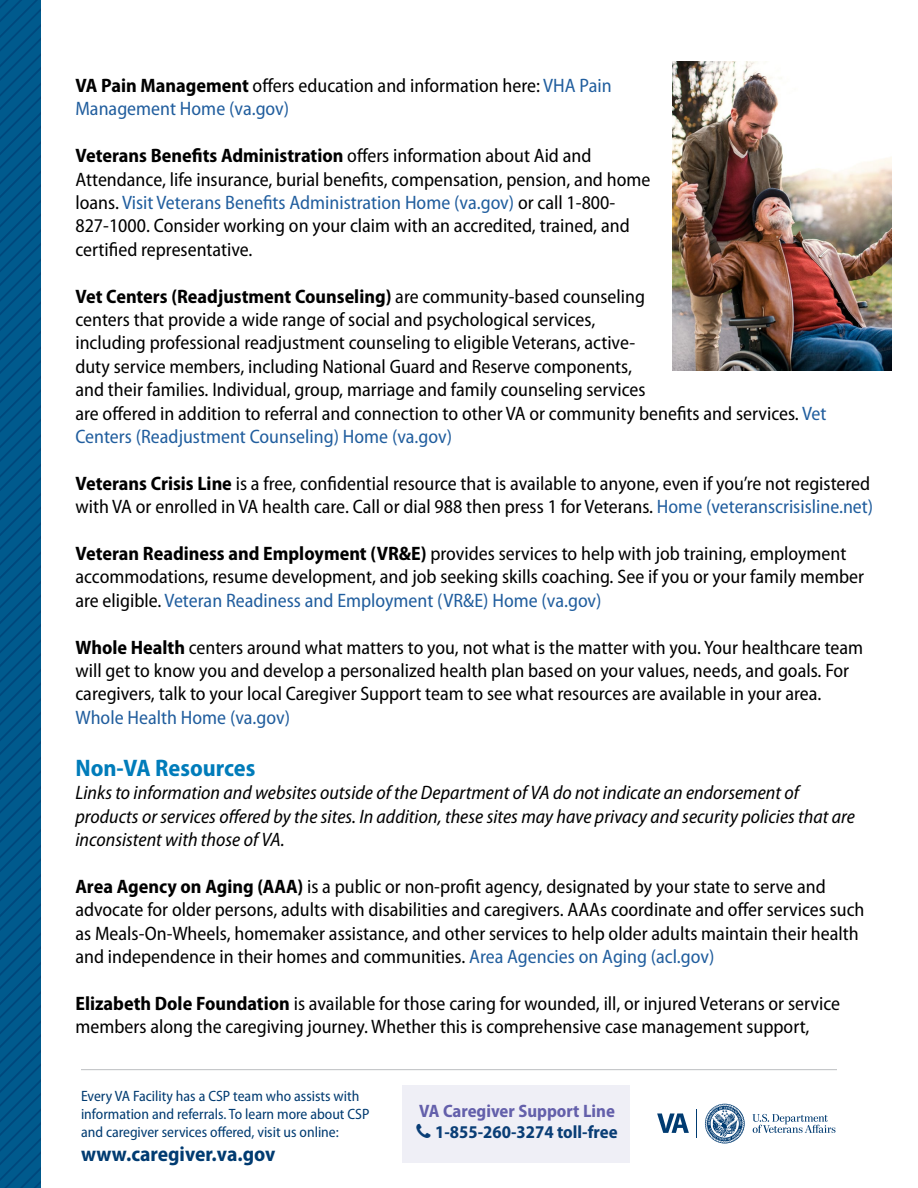
<style>
.page{position:relative;width:918px;height:1188px;background:#fff}
.page>*{position:absolute;margin:0;border:0;box-sizing:border-box;transform-origin:0 0}
.t1{font:700 semi-condensed 24px "Myriad Pro";color:#007cba}
.t2{font:700 semi-condensed 21px "Myriad Pro";color:#003b71}
.t3{font:semi-condensed 19.5px/23.4px "Myriad Pro";color:#000}
.t4{font:italic semi-condensed 19.5px/23.4px "Myriad Pro";color:#000}
.t5{font:700 semi-condensed 18px "Myriad Pro";color:#003b71}
.t6{font:700 semi-condensed 18px "Myriad Pro";color:#6460ab}
.t7{font:semi-condensed 15px/18px "Myriad Pro";color:#003b71}
.s1{font-weight:700}
.s2{color:#215e9e}
</style>
<div class="page">
<svg style="left:0;top:0;width:40px;height:1188px;background:#005689"></svg>
<hr style="left:81px;top:1069px;width:756px;height:1px;background:#bcbec0">
<svg style="left:752px;top:1114px;width:83px;height:19px"></svg>
<svg style="left:696px;top:1109px;width:1px;height:29px"></svg>
<svg style="left:657px;top:1113px;width:32px;height:20px"></svg>
<svg style="left:705px;top:1104px;width:40px;height:39px"></svg>
<img style="left:673px;top:62px;width:218px;height:309px">
<div style="left:402px;top:1085px;width:228px;height:78px;background:#efeff6"></div>
<p class="t3" style="left:75px;top:74px;width:538px"><span class="s1">VA Pain Management</span> offers education and information here: <span class="s2">VHA Pain<br>Management Home (va.gov)</span></p>
<p class="t3" style="left:75px;top:144px;width:577px"><span class="s1">Veterans Benefits Administration</span> offers information about Aid and Attendance, life insurance, burial benefits, compensation, pension, and home loans. <span class="s2">Visit Veterans Benefits Administration Home (va.gov)</span> or call 1-800- 827-1000. Consider working on your claim with an accredited, trained, and certified representative.</p>
<p class="t3" style="left:75px;top:284px;width:752px"><span class="s1">Vet Centers (Readjustment Counseling)</span> are community-based counseling<br>centers that provide a wide range of social and psychological services,<br>including professional readjustment counseling to eligible Veterans, active-<br>duty service members, including National Guard and Reserve components,<br>and their families. Individual, group, marriage and family counseling services<br>are offered in addition to referral and connection to other VA or community benefits and services. <span class="s2">Vet Centers (Readjustment Counseling) Home (va.gov)</span></p>
<p class="t3" style="left:75px;top:471px;width:799px"><span class="s1">Veterans Crisis Line</span> is a free, confidential resource that is available to anyone, even if you’re not registered with VA or enrolled in VA health care. Call or dial 988 then press 1 for Veterans. <span class="s2">Home (veteranscrisisline.net)</span></p>
<p class="t3" style="left:75px;top:542px;width:790px"><span class="s1">Veteran Readiness and Employment (VR&amp;E)</span> provides services to help with job training, employment accommodations, resume development, and job seeking skills coaching. See if you or your family member are eligible. <span class="s2">Veteran Readiness and Employment (VR&amp;E) Home (va.gov)</span></p>
<p class="t3" style="left:75px;top:635px;width:789px"><span class="s1">Whole Health</span> centers around what matters to you, not what is the matter with you. Your healthcare team will get to know you and develop a personalized health plan based on your values, needs, and goals. For caregivers, talk to your local Caregiver Support team to see what resources are available in your area.<br><span class="s2">Whole Health Home (va.gov)</span></p>
<p class="t1" style="left:75px;top:753px;width:181px">Non-VA Resources</p>
<p class="t4" style="left:75px;top:781px;width:781px">Links to information and websites outside of the Department of VA do not indicate an endorsement of products or services offered by the sites. In addition, these sites may have privacy and security policies that are inconsistent with those of VA.</p>
<p class="t3" style="left:75px;top:875px;width:791px"><span class="s1">Area Agency on Aging (AAA)</span> is a public or non-profit agency, designated by your state to serve and advocate for older persons, adults with disabilities and caregivers. AAAs coordinate and offer services such as Meals-On-Wheels, homemaker assistance, and other services to help older adults maintain their health and independence in their homes and communities. <span class="s2">Area Agencies on Aging (acl.gov)</span></p>
<p class="t3" style="left:75px;top:992px;width:766px"><span class="s1">Elizabeth Dole Foundation</span> is available for those caring for wounded, ill, or injured Veterans or service members along the caregiving journey. Whether this is comprehensive case management support,</p>
<p class="t7" style="left:81px;top:1087px;width:290px">Every VA Facility has a CSP team who assists with information and referrals. To learn more about CSP and caregiver services offered, visit us online:</p>
<p class="t2" style="left:81px;top:1140px;width:196px">www.caregiver.va.gov</p>
<p class="t6" style="left:419px;top:1099px;width:197px">VA Caregiver Support Line</p>
<p class="t5" style="left:435px;top:1120px;width:184px">1-855-260-3274 toll-free</p>
</div>
